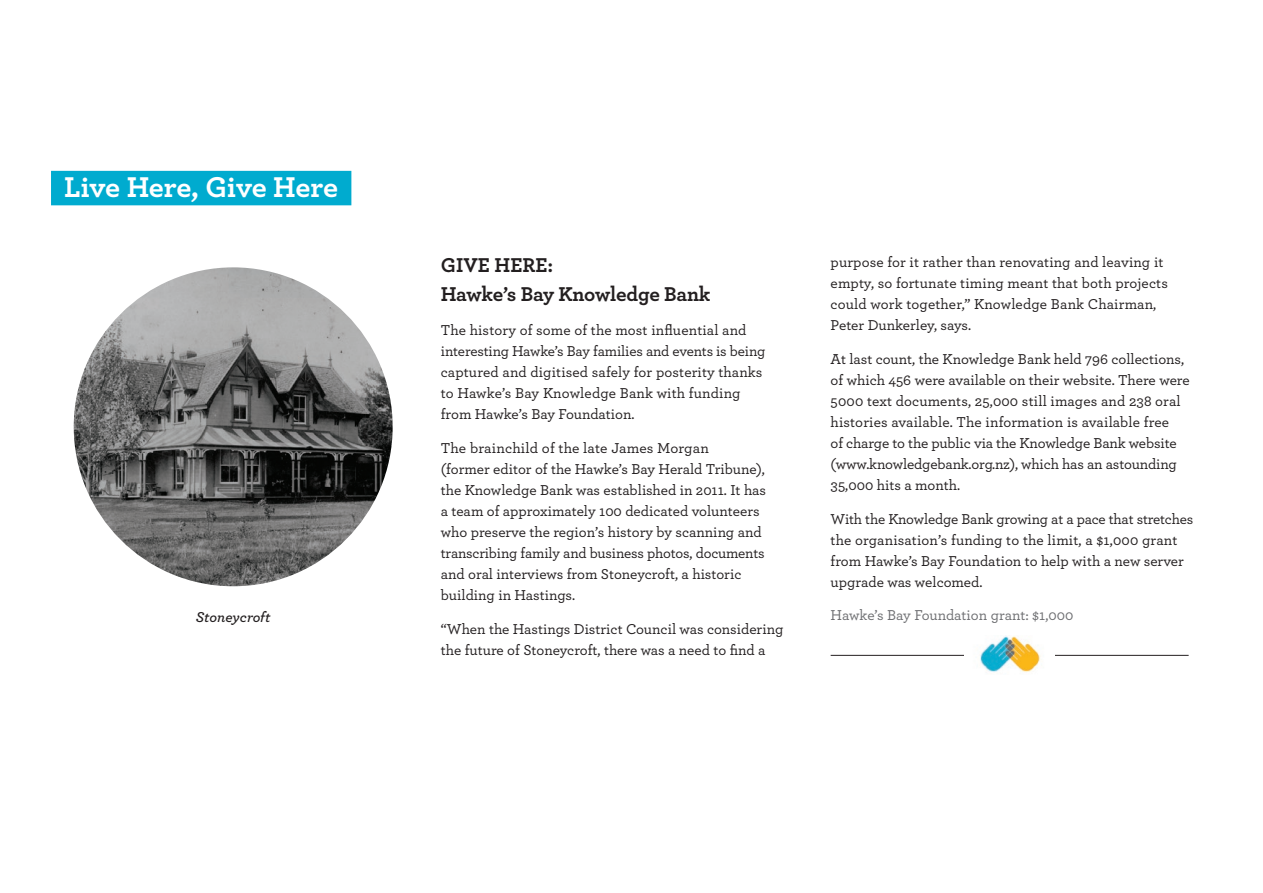
<style>
.page{position:relative;width:1263px;height:893px;background:#fff}
.page>*{position:absolute;margin:0;border:0;box-sizing:border-box;transform-origin:0 0}
.t1{font:700 30px "Archer";letter-spacing:-.015em;color:#fff}
.t2{font:700 21px/29.4px "Archer";letter-spacing:-.01em;color:#231f20}
.t3{font:500 15px/21px "Archer";color:#231f20}
.t4{font:500 15px "Archer";color:#6d6e71}
.t5{font:italic 600 15px "Archer";color:#231f20}
</style>
<div class="page">
<div style="left:51px;top:171px;width:300px;height:34px;background:#00abcf"></div>
<img style="left:74px;top:267px;width:319px;height:319px;border-radius:159px">
<hr style="left:831px;top:655px;width:357px;height:1px;background:#231f20">
<img style="left:964px;top:636px;width:90px;height:36px">
<h1 class="t1" style="left:64px;top:173px;width:275px">Live Here, Give Here</h1>
<p class="t5" style="left:196px;top:610px;width:76px">Stoneycroft</p>
<h2 class="t2" style="left:441px;top:251px;width:271px">GIVE HERE:<br>Hawke’s Bay Knowledge Bank</h2>
<p class="t3" style="left:441px;top:320px;width:326px">The history of some of the most influential and interesting Hawke’s Bay families and events is being captured and digitised safely for posterity thanks to Hawke’s Bay Knowledge Bank with funding from Hawke’s Bay Foundation.</p>
<p class="t3" style="left:441px;top:438px;width:327px">The brainchild of the late James Morgan<br>(former editor of the Hawke’s Bay Herald Tribune), the Knowledge Bank was established in 2011. It has a team of approximately 100 dedicated volunteers who preserve the region’s history by scanning and transcribing family and business photos, documents and oral interviews from Stoneycroft, a historic building in Hastings.</p>
<p class="t3" style="left:441px;top:619px;width:344px">“When the Hastings District Council was considering the future of Stoneycroft, there was a need to find a</p>
<p class="t3" style="left:831px;top:252px;width:339px">purpose for it rather than renovating and leaving it empty, so fortunate timing meant that both projects could work together,” Knowledge Bank Chairman, Peter Dunkerley, says.</p>
<p class="t3" style="left:831px;top:349px;width:361px">At last count, the Knowledge Bank held 796 collections, of which 456 were available on their website. There were 5000 text documents, 25,000 still images and 238 oral histories available. The information is available free<br>of charge to the public via the Knowledge Bank website (www.knowledgebank.org.nz), which has an astounding 35,000 hits a month.</p>
<p class="t3" style="left:831px;top:509px;width:364px">With the Knowledge Bank growing at a pace that stretches the organisation’s funding to the limit, a $1,000 grant from Hawke’s Bay Foundation to help with a new server upgrade was welcomed.</p>
<p class="t4" style="left:831px;top:608px;width:244px">Hawke’s Bay Foundation grant: $1,000</p>
</div>
